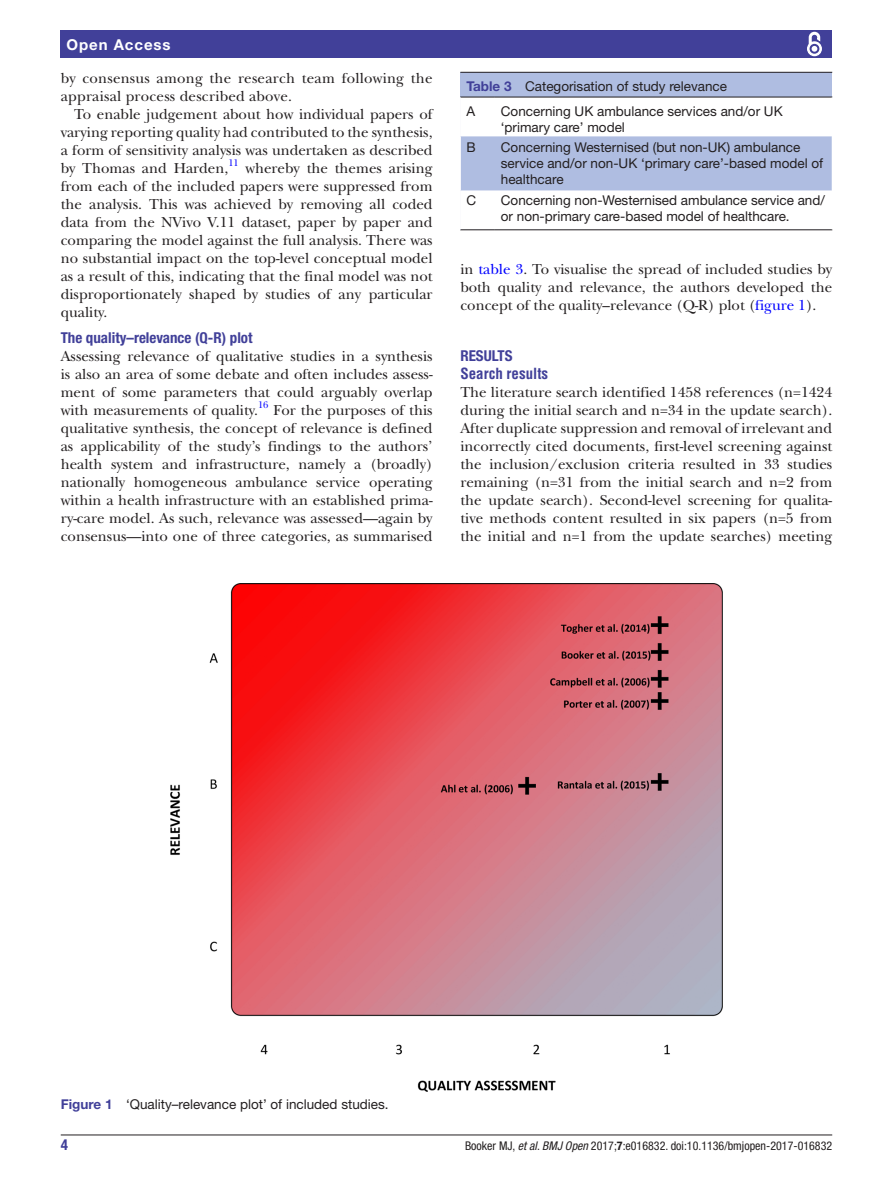
<style>
.page{position:relative;width:893px;height:1191px;background:#fff}
.page>*{position:absolute;margin:0;border:0;box-sizing:border-box;transform-origin:0 0}
.t1{font:15px/18px "New Baskerville";color:#231f20;text-align:justify}
.t2{font:700 condensed 15px "Helvetica Neue LT Std";color:#414099}
.t3{font:700 condensed 15px "Helvetica LT Std";color:#414099}
.t4{font:700 15px "Helvetica Neue LT Std";letter-spacing:.065em;color:#fff}
.t5{font:13.5px/16.2px "Helvetica Neue LT Std";color:#231f20}
.t6{font:condensed 12px "Helvetica Neue LT Std";color:#231f20}
.t7{font:9.9px "New Baskerville";color:#00f}
.s1{font-weight:700;color:#414099}
.s2{color:#00f}
.s3{font-style:italic}
.s4{font-weight:700}
</style>
<div class="page">
<hr style="left:61px;top:1134px;width:771px;height:1px;background:#231f20">
<div style="left:61px;top:31px;width:771px;height:27px;background:#414099"></div>
<svg style="left:807px;top:31px;width:15px;height:26px"></svg>
<div style="left:460px;top:73px;width:372px;height:157px;background:#afbde1"></div>
<hr style="left:460px;top:72px;width:372px;height:1px;background:#231f20">
<svg style="left:461px;top:98px;width:371px;height:131px;fill:#fff"></svg>
<hr style="left:460px;top:97px;width:35px;height:1px;background:#231f20">
<hr style="left:495px;top:97px;width:337px;height:1px;background:#231f20">
<hr style="left:460px;top:229px;width:35px;height:1px;background:#231f20">
<hr style="left:495px;top:229px;width:337px;height:1px;background:#231f20">
<hr style="left:460px;top:97px;width:1px;height:39px;background:#fff">
<hr style="left:460px;top:136px;width:1px;height:54px;background:#fff">
<hr style="left:460px;top:190px;width:1px;height:39px;background:#fff">
<img style="left:170px;top:584px;width:553px;height:507px">
<p class="t4" style="left:66px;top:35px;width:106px">Open Access</p>
<p class="t1" style="left:61px;top:69px;width:373px">by consensus among the research team following the appraisal process described above.</p>
<p class="t1" style="left:61px;top:105px;width:373px;text-indent:14px">To enable judgement about how individual papers of varying reporting quality had contributed to the synthesis, a form of sensitivity analysis was undertaken as described by Thomas and Harden,</p>
<p class="t7" style="left:228px;top:157px;width:12px">11</p>
<p class="t1" style="left:61px;top:159px;width:373px;text-indent:185px">whereby the themes arising from each of the included papers were suppressed from the analysis. This was achieved by removing all coded data from the NVivo V.11 dataset, paper by paper and comparing the model against the full analysis. There was no substantial impact on the top-level conceptual model as a result of this, indicating that the final model was not disproportionately shaped by studies of any particular quality.</p>
<p class="t2" style="left:61px;top:328px;width:193px">The quality–relevance (Q-R) plot</p>
<p class="t1" style="left:61px;top:347px;width:373px">Assessing relevance of qualitative studies in a synthesis is also an area of some debate and often includes assess&shy;ment of some parameters that could arguably overlap with measurements of quality.</p>
<p class="t7" style="left:258px;top:399px;width:12px">16</p>
<p class="t1" style="left:61px;top:401px;width:373px;text-indent:213px">For the purposes of this qualitative synthesis, the concept of relevance is defined as applicability of the study’s findings to the authors’ health system and infrastructure, namely a (broadly) nationally homogeneous ambulance service operating within a health infrastructure with an established prima&shy;ry-care model. As such, relevance was assessed—again by consensus—into one of three categories, as summarised</p>
<p class="t5" style="left:466px;top:73px;width:262px;line-height:25px"><span class="s1">Table 3</span> Categorisation of study relevance<br>A</p>
<p class="t5" style="left:501px;top:103px;width:283px">Concerning UK ambulance services and/or UK ‘primary care’ model</p>
<p class="t5" style="left:466px;top:139px;width:11px">B</p>
<p class="t5" style="left:501px;top:139px;width:324px">Concerning Westernised (but non-UK) ambulance service and/or non-UK ‘primary care’-based model of healthcare</p>
<p class="t5" style="left:466px;top:191px;width:11px">C</p>
<p class="t5" style="left:501px;top:191px;width:326px">Concerning non-Westernised ambulance service and/ or non-primary care-based model of healthcare.</p>
<p class="t1" style="left:460px;top:260px;width:373px">in <span class="s2">table 3</span>. To visualise the spread of included studies by both quality and relevance, the authors developed the concept of the quality–relevance (Q-R) plot (<span class="s2">figure 1</span>).</p>
<p class="t2" style="left:460px;top:346px;width:54px">Results</p>
<p class="t3" style="left:460px;top:364px;width:89px">Search results</p>
<p class="t1" style="left:460px;top:383px;width:373px">The literature search identified 1458 references (n=1424 during the initial search and n=34 in the update search).<br>After duplicate suppression and removal of irrelevant and incorrectly cited documents, first-level screening against the inclusion/exclusion criteria resulted in 33 studies remaining (n=31 from the initial search and n=2 from the update search). Second-level screening for qualita&shy;tive methods content resulted in six papers (n=5 from the initial and n=1 from the update searches) meeting</p>
<p class="t5" style="left:61px;top:1096px;width:329px"><span class="s1">Figure 1</span> ‘Quality–relevance plot’ of included studies.</p>
<p class="t2" style="left:61px;top:1135px;width:9px">4</p>
<p class="t6" style="left:465px;top:1138px;width:369px">Booker MJ, <span class="s3">et al</span>. <span class="s3">BMJ Open</span> 2017;<span class="s4">7</span>:e016832. doi:10.1136/bmjopen-2017-016832</p>
</div>
